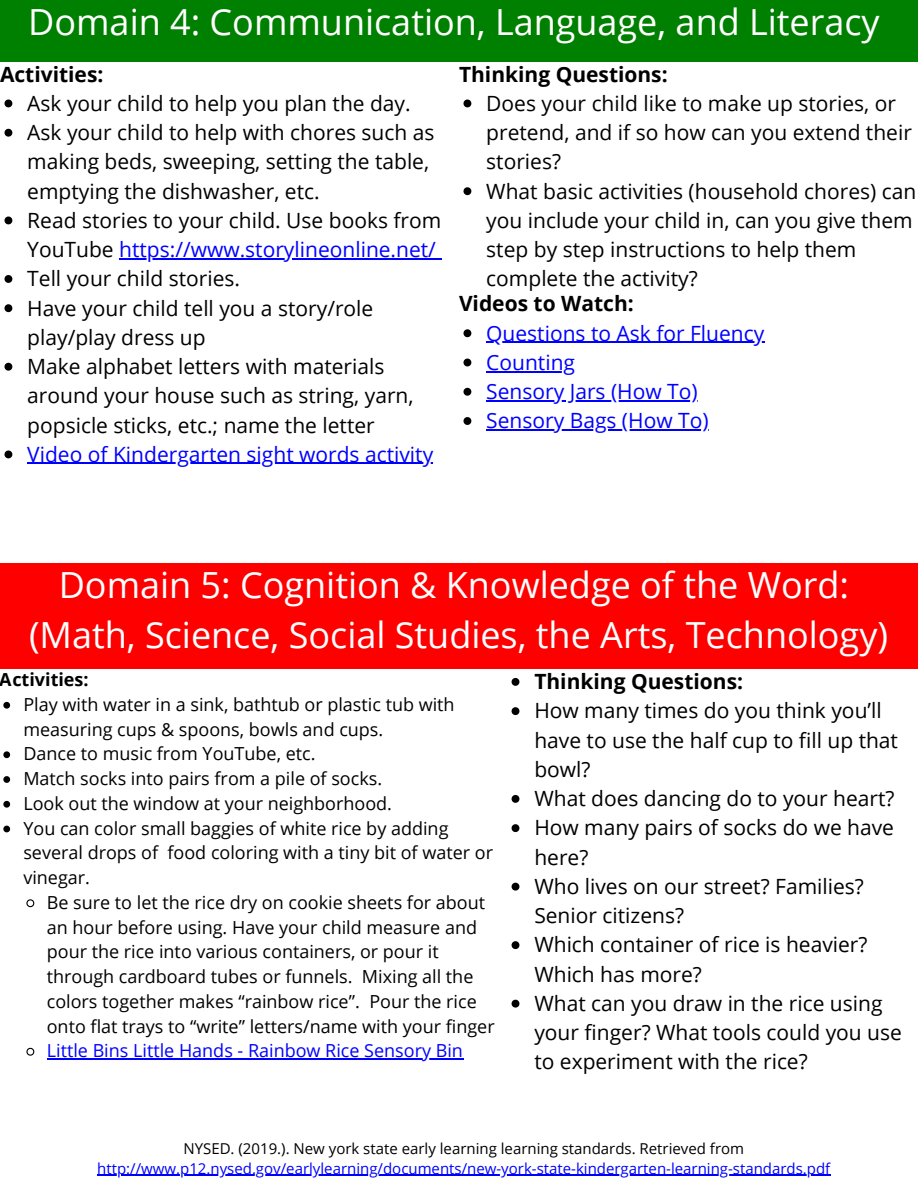
<style>
.page{position:relative;width:918px;height:1188px;background:#fff}
.page>*{position:absolute;margin:0;border:0;box-sizing:border-box;transform-origin:0 0}
.t1{font:36px/49.5px "Open Sans";color:#fff;text-align:center}
.t2{font:21px/29.2px "Open Sans";color:#000}
.t3{font:21px/29.2px "Open Sans";color:#00f}
.t4{font:700 21px "Open Sans";color:#000}
.t5{font:18px/24.8px "Open Sans";color:#000}
.t6{font:18px "Open Sans";color:#00f}
.t7{font:700 18px "Open Sans";color:#000}
.t8{font:15px "Open Sans";color:#00f}
.t9{font:15px "Open Sans";color:#000}
.s1{color:#00f}
</style>
<div class="page">
<div style="left:0;top:0;width:918px;height:61px;background:#008000"></div>
<svg style="left:4px;top:100px;width:8px;height:7px"></svg>
<svg style="left:4px;top:129px;width:8px;height:8px"></svg>
<svg style="left:4px;top:217px;width:8px;height:7px"></svg>
<hr style="left:119px;top:258px;width:322px;height:1px;background:#00f">
<svg style="left:4px;top:275px;width:8px;height:8px"></svg>
<svg style="left:4px;top:304px;width:8px;height:8px"></svg>
<svg style="left:4px;top:363px;width:8px;height:8px"></svg>
<svg style="left:4px;top:451px;width:8px;height:7px"></svg>
<hr style="left:27px;top:463px;width:406px;height:1px;background:#00f">
<svg style="left:464px;top:100px;width:7px;height:7px"></svg>
<svg style="left:464px;top:187px;width:7px;height:8px"></svg>
<div style="left:0;top:563px;width:918px;height:106px;background:#f00"></div>
<svg style="left:3px;top:702px;width:7px;height:7px"></svg>
<svg style="left:3px;top:751px;width:7px;height:7px"></svg>
<svg style="left:3px;top:776px;width:7px;height:7px"></svg>
<svg style="left:3px;top:801px;width:7px;height:7px"></svg>
<svg style="left:3px;top:826px;width:7px;height:6px"></svg>
<svg style="left:26px;top:899px;width:9px;height:9px"></svg>
<svg style="left:26px;top:1047px;width:9px;height:9px"></svg>
<hr style="left:47px;top:1059px;width:416px;height:1px;background:#00f">
<svg style="left:512px;top:678px;width:7px;height:8px"></svg>
<svg style="left:512px;top:707px;width:7px;height:8px"></svg>
<svg style="left:512px;top:795px;width:7px;height:8px"></svg>
<svg style="left:512px;top:824px;width:7px;height:8px"></svg>
<svg style="left:512px;top:883px;width:7px;height:8px"></svg>
<svg style="left:512px;top:941px;width:7px;height:8px"></svg>
<svg style="left:512px;top:1000px;width:7px;height:8px"></svg>
<svg style="left:464px;top:329px;width:7px;height:8px"></svg>
<hr style="left:486px;top:342px;width:278px;height:1px;background:#00f">
<svg style="left:464px;top:359px;width:7px;height:7px"></svg>
<hr style="left:486px;top:371px;width:89px;height:1px;background:#00f">
<svg style="left:464px;top:388px;width:7px;height:8px"></svg>
<hr style="left:486px;top:400px;width:212px;height:1px;background:#00f">
<svg style="left:464px;top:417px;width:7px;height:8px"></svg>
<hr style="left:486px;top:429px;width:223px;height:2px;background:#00f">
<hr style="left:97px;top:1175px;width:733px;height:1px;background:#00f">
<h1 class="t1" style="left:28px;top:-4px;width:853px">Domain 4: Communication, Language, and Literacy</h1>
<p class="t4" style="left:0;top:59px;width:105px">Activities:</p>
<p class="t2" style="left:27px;top:88px;width:416px">Ask your child to help you plan the day.<br>Ask your child to help with chores such as making beds, sweeping, setting the table, emptying the dishwasher, etc.<br>Read stories to your child. Use books from YouTube <span class="s1">https://www.storylineonline.net/ </span>Tell your child stories.<br>Have your child tell you a story/role play/play dress up<br>Make alphabet letters with materials around your house such as string, yarn, popsicle sticks, etc.; name the letter</p>
<p class="t3" style="left:27px;top:439px;width:407px">Video of Kindergarten sight words activity</p>
<p class="t4" style="left:459px;top:59px;width:210px">Thinking Questions:</p>
<p class="t2" style="left:486px;top:88px;width:432px">Does your child like to make up stories, or pretend, and if so how can you extend their stories?<br>What basic activities (household chores) can you include your child in, can you give them step by step instructions to help them complete the activity?</p>
<p class="t4" style="left:459px;top:289px;width:176px">Videos to Watch:</p>
<p class="t3" style="left:486px;top:318px;width:280px">Questions to Ask for Fluency<br>Counting<br>Sensory Jars (How To)<br>Sensory Bags (How To)</p>
<h1 class="t1" style="left:29px;top:559px;width:861px">Domain 5: Cognition &amp; Knowledge of the Word: (Math, Science, Social Studies, the Arts, Technology)</h1>
<p class="t7" style="left:0;top:667px;width:90px">Activities:</p>
<p class="t4" style="left:534px;top:667px;width:210px">Thinking Questions:</p>
<p class="t2" style="left:534px;top:696px;width:369px">How many times do you think you’ll have to use the half cup to fill up that bowl?<br>What does dancing do to your heart?<br>How many pairs of socks do we have here?<br>Who lives on our street? Families?<br>Senior citizens?<br>Which container of rice is heavier?<br>Which has more?<br>What can you draw in the rice using your finger? What tools could you use to experiment with the rice?</p>
<p class="t5" style="left:23px;top:692px;width:471px">Play with water in a sink, bathtub or plastic tub with measuring cups &amp; spoons, bowls and cups.<br>Dance to music from YouTube, etc.<br>Match socks into pairs from a pile of socks.<br>Look out the window at your neighborhood.<br>You can color small baggies of white rice by adding several drops of food coloring with a tiny bit of water or vinegar.</p>
<p class="t5" style="left:47px;top:890px;width:449px">Be sure to let the rice dry on cookie sheets for about an hour before using. Have your child measure and pour the rice into various containers, or pour it through cardboard tubes or funnels. Mixing all the colors together makes “rainbow rice”. Pour the rice onto flat trays to “write” letters/name with your finger</p>
<p class="t6" style="left:47px;top:1038px;width:418px">Little Bins Little Hands - Rainbow Rice Sensory Bin</p>
<p class="t9" style="left:183px;top:1137px;width:562px">NYSED. (2019.). New york state early learning learning standards. Retrieved from</p>
<p class="t8" style="left:97px;top:1158px;width:735px">http://www.p12.nysed.gov/earlylearning/documents/new-york-state-kindergarten-learning-standards.pdf</p>
</div>
